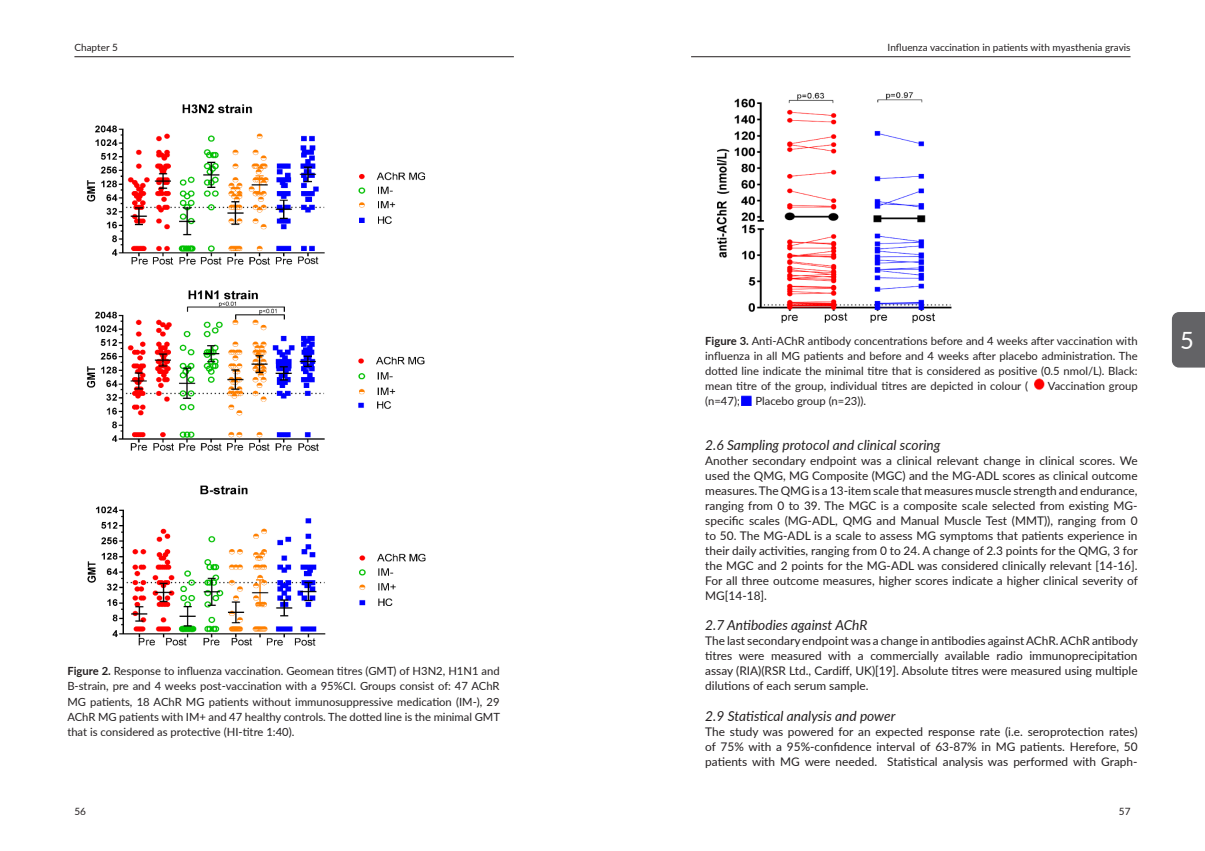
<style>
.page{position:relative;width:1205px;height:851px;background:#fff}
.page>*{position:absolute;margin:0;border:0;box-sizing:border-box;transform-origin:0 0}
.t1{font:23.75px "Lato";color:#fff}
.t2{font:italic 13.75px "Lato";color:#231f20}
.t3{font:11.88px/15px "Lato";color:#231f20;text-align:justify}
.t4{font:11.25px/15px "Lato";color:#231f20;text-align:justify}
.t5{font:10px "Lato";color:#231f20}
.s1{font-weight:700}
</style>
<div class="page">
<div style="left:1172px;top:312px;width:33px;height:55px;background:#636366"></div>
<hr style="left:74px;top:56px;width:440px;height:1px;background:#231f20">
<hr style="left:691px;top:56px;width:439px;height:1px;background:#231f20">
<img style="left:86px;top:104px;width:340px;height:542px">
<img style="left:716px;top:92px;width:236px;height:231px">
<svg style="left:1034px;top:378px;width:10px;height:12px"></svg>
<svg style="left:741px;top:395px;width:11px;height:10px"></svg>
<p class="t5" style="left:74px;top:40px;width:45px">Chapter 5</p>
<p class="t4" style="left:67px;top:663px;width:434px"><span class="s1">Figure 2.</span> Response to influenza vaccination. Geomean titres (GMT) of H3N2, H1N1 and B-strain, pre and 4 weeks post-vaccination with a 95%CI. Groups consist of: 47 AChR MG patients, 18 AChR MG patients without immunosuppressive medication (IM-), 29<br>AChR MG patients with IM+ and 47 healthy controls. The dotted line is the minimal GMT that is considered as protective (HI-titre 1:40).</p>
<p class="t5" style="left:74px;top:804px;width:13px">56</p>
<p class="t5" style="left:887px;top:40px;width:244px">Influenza vaccination in patients with myasthenia gravis</p>
<p class="t4" style="left:705px;top:333px;width:434px"><span class="s1">Figure 3.</span> Anti-AChR antibody concentrations before and 4 weeks after vaccination with influenza in all MG patients and before and 4 weeks after placebo administration. The dotted line indicate the minimal titre that is considered as positive (0.5 nmol/L). Black: mean titre of the group, individual titres are depicted in colour (</p>
<p class="t4" style="left:1048px;top:378px;width:91px">Vaccination group</p>
<p class="t4" style="left:705px;top:393px;width:36px">(n=47);</p>
<p class="t4" style="left:755px;top:393px;width:112px">Placebo group (n=23)).</p>
<p class="t2" style="left:705px;top:435px;width:237px">2.6 Sampling protocol and clinical scoring</p>
<p class="t3" style="left:705px;top:453px;width:434px">Another secondary endpoint was a clinical relevant change in clinical scores. We used the QMG, MG Composite (MGC) and the MG-ADL scores as clinical outcome measures. The QMG is a 13-item scale that measures muscle strength and endurance, ranging from 0 to 39. The MGC is a composite scale selected from existing MG&shy;specific scales (MG-ADL, QMG and Manual Muscle Test (MMT)), ranging from 0 to 50. The MG-ADL is a scale to assess MG symptoms that patients experience in their daily activities, ranging from 0 to 24. A change of 2.3 points for the QMG, 3 for the MGC and 2 points for the MG-ADL was considered clinically relevant [14-16].<br>For all three outcome measures, higher scores indicate a higher clinical severity of MG[14-18].</p>
<p class="t2" style="left:705px;top:615px;width:164px">2.7 Antibodies against AChR</p>
<p class="t3" style="left:705px;top:633px;width:434px">The last secondary endpoint was a change in antibodies against AChR. AChR antibody titres were measured with a commercially available radio immunoprecipitation assay (RIA)(RSR Ltd., Cardiff, UK)[19]. Absolute titres were measured using multiple dilutions of each serum sample.</p>
<p class="t2" style="left:705px;top:705px;width:192px">2.9 Statistical analysis and power</p>
<p class="t3" style="left:705px;top:723px;width:434px">The study was powered for an expected response rate (i.e. seroprotection rates) of 75% with a 95%-confidence interval of 63-87% in MG patients. Herefore, 50 patients with MG were needed. Statistical analysis was performed with Graph-</p>
<p class="t5" style="left:1119px;top:804px;width:13px">57</p>
<h1 class="t1" style="left:1180px;top:323px;width:15px">5</h1>
</div>
